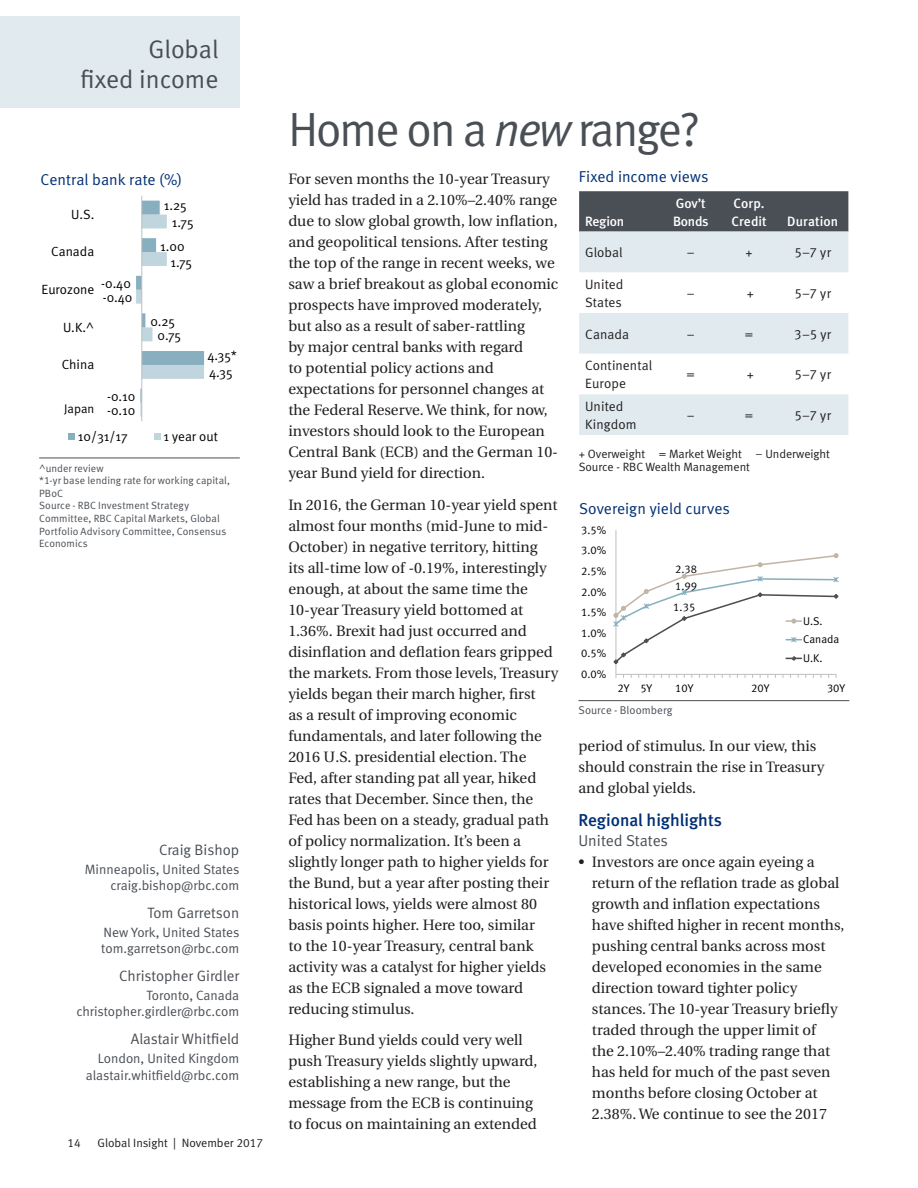
<style>
.page{position:relative;width:918px;height:1188px;background:#fff}
.page>*{position:absolute;margin:0;border:0;box-sizing:border-box;transform-origin:0 0}
.Main_Title_slate_gra{font:48px "Meta Normal LF";letter-spacing:-.04em;color:#4a4f55}
.F_B_Sub-title_-_slat{font:25.5px/30px "Meta Normal LF";color:#4a4f55;text-align:right}
.Text_Headline{font:17.25px "Meta Medium LF";color:#002f73}
.Graph_Diagram_Header{font:15.75px "Meta Normal LF";color:#002f73}
.Subhead_-_L1{font:15.75px "Meta Normal LF";color:#4a4f55}
.Body_Copy_Big{font:15px/21px "Utopia";color:#231f20}
.Analyst_Name{font:15px "Meta Normal LF";color:#4a4f55}
.Analyst_location_ema{font:13.5px/16.5px "Meta Normal LF";color:#4a4f55;text-align:right}
.Table_Graph_Chart_te{font:13.5px/18px "Meta Normal LF";letter-spacing:.005em;color:#231f20}
.Table_Header{font:13.5px/18px "Meta Medium LF";letter-spacing:.005em;color:#fff}
.Table_Header-2{font:13.5px/18px "Meta Medium LF";letter-spacing:-.02em;color:#fff}
.t1{font:13.35px "Meta Normal";color:#000}
.t2{font:12.45px "Meta Normal";color:#000}
.Disclosure_w_out_rul{font:12px/13.5px "Meta Normal LF";color:#231f20}
.t3{font:11.25px/18.6px "Meta Normal LF";color:#000}
.Table_Graph_Chart_So{font:11.25px "Meta Normal LF";letter-spacing:.005em;color:#4a4f55}
.Table_Graph_Chart_So-2{font:10.5px/12.6px "Meta Normal LF";letter-spacing:.005em;color:#4a4f55}
.s1{font-style:italic}
</style>
<div class="page">
<div style="left:0;top:16px;width:239px;height:92px;background:#e1ebef"></div>
<hr style="left:578px;top:700px;width:271px;height:1px;background:#4a4f55">
<hr style="left:616px;top:530px;width:1px;height:144px;background:#bfbfbf">
<hr style="left:616px;top:674px;width:220px;height:1px;background:#bfbfbf">
<svg style="left:613px;top:553px;width:226px;height:112px"></svg>
<svg style="left:136px;top:201px;width:68px;height:216px"></svg>
<hr style="left:142px;top:196px;width:1px;height:225px;background:#bfbfbf">
<div style="left:68px;top:433px;width:7px;height:7px;background:#87afbf"></div>
<div style="left:154px;top:433px;width:6px;height:7px;background:#c0d5de"></div>
<hr style="left:39px;top:458px;width:201px;height:1px;background:#4a4f55">
<div style="left:579px;top:191px;width:269px;height:41px;background:#4a4f55"></div>
<svg style="left:579px;top:232px;width:269px;height:203px"></svg>
<div style="left:579px;top:313px;width:269px;height:41px;background:#e1ebef"></div>
<p class="F_B_Sub-title_-_slat" style="left:81px;top:34px;width:140px">Global<br>fixed income</p>
<p class="Graph_Diagram_Header" style="left:41px;top:171px;width:143px">Central bank rate (%)</p>
<p class="t1" style="left:71px;top:206px;width:25px">U.S.</p>
<p class="t1" style="left:51px;top:244px;width:45px">Canada</p>
<p class="t1" style="left:42px;top:282px;width:54px">Eurozone</p>
<p class="t1" style="left:63px;top:319px;width:33px">U.K.^</p>
<p class="t1" style="left:101px;top:276px;width:31px">-0.40</p>
<p class="t1" style="left:103px;top:290px;width:31px">-0.40</p>
<p class="t1" style="left:62px;top:357px;width:34px">China</p>
<p class="t2" style="left:64px;top:401px;width:32px">Japan</p>
<p class="t1" style="left:107px;top:388px;width:30px">-0.10</p>
<p class="t1" style="left:107px;top:402px;width:30px">-0.10</p>
<p class="t1" style="left:164px;top:198px;width:24px">1.25</p>
<p class="t1" style="left:172px;top:214px;width:23px">1.75</p>
<p class="t1" style="left:160px;top:239px;width:26px">1.00</p>
<p class="t1" style="left:170px;top:254px;width:23px">1.75</p>
<p class="t1" style="left:150px;top:313px;width:26px">0.25</p>
<p class="t1" style="left:158px;top:327px;width:25px">0.75</p>
<p class="t1" style="left:207px;top:347px;width:31px">4.35*</p>
<p class="t1" style="left:209px;top:365px;width:25px">4.35</p>
<p class="t1" style="left:78px;top:429px;width:51px">10/31/17</p>
<p class="t1" style="left:164px;top:429px;width:56px">1 year out</p>
<p class="Table_Graph_Chart_So-2" style="left:39px;top:462px;width:192px">^under review<br>*1-yr base lending rate for working capital,<br>PBoC<br>Source - RBC Investment Strategy<br>Committee, RBC Capital Markets, Global<br>Portfolio Advisory Committee, Consensus<br>Economics</p>
<p class="Analyst_Name" style="left:159px;top:841px;width:82px">Craig Bishop</p>
<p class="Analyst_location_ema" style="left:85px;top:861px;width:156px">Minneapolis, United States craig.bishop@rbc.com</p>
<p class="Analyst_Name" style="left:147px;top:904px;width:93px">Tom Garretson</p>
<p class="Analyst_location_ema" style="left:101px;top:924px;width:140px;text-align:left">New York, United States tom.garretson@rbc.com</p>
<p class="Analyst_Name" style="left:119px;top:967px;width:122px">Christopher Girdler</p>
<p class="Analyst_location_ema" style="left:77px;top:987px;width:164px">Toronto, Canada christopher.girdler@rbc.com</p>
<p class="Analyst_Name" style="left:131px;top:1031px;width:110px">Alastair Whitfield</p>
<p class="Analyst_location_ema" style="left:86px;top:1050px;width:155px">London, United Kingdom alastair.whitfield@rbc.com</p>
<p class="Disclosure_w_out_rul" style="left:68px;top:1136px;width:15px">14</p>
<p class="Disclosure_w_out_rul" style="left:98px;top:1136px;width:167px">Global Insight | November 2017</p>
<p class="Main_Title_slate_gra" style="left:288px;top:102px;width:413px">Home on a <span class="s1">new</span> range?</p>
<p class="Body_Copy_Big" style="left:288px;top:168px;width:272px">For seven months the 10-year Treasury yield has traded in a 2.10%–2.40% range due to slow global growth, low inflation, and geopolitical tensions. After testing the top of the range in recent weeks, we saw a brief breakout as global economic prospects have improved moderately, but also as a result of saber-rattling<br>by major central banks with regard<br>to potential policy actions and expectations for personnel changes at the Federal Reserve. We think, for now, investors should look to the European Central Bank (ECB) and the German 10- year Bund yield for direction.</p>
<p class="Body_Copy_Big" style="left:288px;top:494px;width:272px">In 2016, the German 10-year yield spent almost four months (mid-June to mid-October) in negative territory, hitting<br>its all-time low of -0.19%, interestingly enough, at about the same time the 10-year Treasury yield bottomed at 1.36%. Brexit had just occurred and disinflation and deflation fears gripped the markets. From those levels, Treasury yields began their march higher, first<br>as a result of improving economic fundamentals, and later following the 2016 U.S. presidential election. The Fed, after standing pat all year, hiked rates that December. Since then, the Fed has been on a steady, gradual path of policy normalization. It’s been a slightly longer path to higher yields for the Bund, but a year after posting their historical lows, yields were almost 80 basis points higher. Here too, similar<br>to the 10-year Treasury, central bank activity was a catalyst for higher yields as the ECB signaled a move toward reducing stimulus.</p>
<p class="Body_Copy_Big" style="left:288px;top:1030px;width:251px">Higher Bund yields could very well push Treasury yields slightly upward, establishing a new range, but the message from the ECB is continuing to focus on maintaining an extended</p>
<p class="Graph_Diagram_Header" style="left:579px;top:167px;width:131px">Fixed income views</p>
<p class="Table_Header" style="left:585px;top:212px;width:41px">Region</p>
<p class="Table_Header-2" style="left:673px;top:194px;width:37px">Gov’t<br>Bonds</p>
<p class="Table_Header" style="left:732px;top:194px;width:37px">Corp.<br>Credit</p>
<p class="Table_Header" style="left:787px;top:212px;width:52px">Duration</p>
<p class="Table_Graph_Chart_te" style="left:585px;top:243px;width:39px">Global</p>
<p class="Table_Graph_Chart_te" style="left:687px;top:243px;width:9px">–</p>
<p class="Table_Graph_Chart_te" style="left:746px;top:243px;width:9px">+</p>
<p class="Table_Graph_Chart_te" style="left:795px;top:243px;width:38px">5–7 yr</p>
<p class="Table_Graph_Chart_te" style="left:585px;top:275px;width:40px">United<br>States</p>
<p class="Table_Graph_Chart_te" style="left:687px;top:284px;width:9px">–</p>
<p class="Table_Graph_Chart_te" style="left:747px;top:284px;width:9px">+</p>
<p class="Table_Graph_Chart_te" style="left:795px;top:284px;width:38px">5–7 yr</p>
<p class="Table_Graph_Chart_te" style="left:585px;top:325px;width:45px">Canada</p>
<p class="Table_Graph_Chart_te" style="left:687px;top:325px;width:9px">–</p>
<p class="Table_Graph_Chart_te" style="left:745px;top:325px;width:10px">=</p>
<p class="Table_Graph_Chart_te" style="left:794px;top:325px;width:38px">3–5 yr</p>
<p class="Table_Graph_Chart_te" style="left:585px;top:357px;width:69px">Continental<br>Europe</p>
<p class="Table_Graph_Chart_te" style="left:687px;top:366px;width:10px">=</p>
<p class="Table_Graph_Chart_te" style="left:747px;top:366px;width:9px">+</p>
<p class="Table_Graph_Chart_te" style="left:795px;top:366px;width:38px">5–7 yr</p>
<p class="Table_Graph_Chart_te" style="left:585px;top:397px;width:53px">United<br>Kingdom</p>
<p class="Table_Graph_Chart_te" style="left:687px;top:406px;width:9px">–</p>
<p class="Table_Graph_Chart_te" style="left:745px;top:406px;width:10px">=</p>
<p class="Table_Graph_Chart_te" style="left:795px;top:406px;width:38px">5–7 yr</p>
<p class="Disclosure_w_out_rul" style="left:579px;top:447px;width:253px">+ Overweight = Market Weight – Underweight<br>Source - RBC Wealth Management</p>
<p class="Graph_Diagram_Header" style="left:579px;top:500px;width:152px">Sovereign yield curves</p>
<p class="t3" style="left:581px;top:520px;width:27px">3.5%</p>
<p class="t3" style="left:581px;top:541px;width:27px">3.0%</p>
<p class="t3" style="left:581px;top:562px;width:27px">2.5%</p>
<p class="t3" style="left:581px;top:582px;width:27px">2.0%</p>
<p class="t3" style="left:581px;top:603px;width:27px">1.5%</p>
<p class="t3" style="left:581px;top:623px;width:27px">1.0%</p>
<p class="t3" style="left:581px;top:644px;width:27px">0.5%</p>
<p class="t3" style="left:581px;top:665px;width:27px">0.0%</p>
<p class="t3" style="left:675px;top:560px;width:24px;line-height:17.2px">2.38<br>1.99</p>
<p class="t3" style="left:673px;top:597px;width:23px">1.35</p>
<p class="t3" style="left:803px;top:611px;width:38px">U.S.<br>Canada<br>U.K.</p>
<p class="t3" style="left:618px;top:678px;width:36px">2Y 5Y</p>
<p class="t3" style="left:675px;top:678px;width:20px">10Y</p>
<p class="t3" style="left:751px;top:678px;width:20px">20Y</p>
<p class="t3" style="left:827px;top:678px;width:20px">30Y</p>
<p class="Table_Graph_Chart_So" style="left:578px;top:704px;width:96px">Source - Bloomberg</p>
<p class="Body_Copy_Big" style="left:578px;top:735px;width:247px">period of stimulus. In our view, this should constrain the rise in Treasury and global yields.</p>
<p class="Text_Headline" style="left:578px;top:810px;width:145px">Regional highlights</p>
<p class="Subhead_-_L1" style="left:578px;top:832px;width:91px">United States</p>
<p class="Body_Copy_Big" style="left:592px;top:852px;width:254px;text-indent:-14px">• Investors are once again eyeing a return of the reflation trade as global growth and inflation expectations have shifted higher in recent months, pushing central banks across most developed economies in the same direction toward tighter policy stances. The 10-year Treasury briefly traded through the upper limit of<br>the 2.10%–2.40% trading range that has held for much of the past seven months before closing October at 2.38%. We continue to see the 2017</p>
</div>
